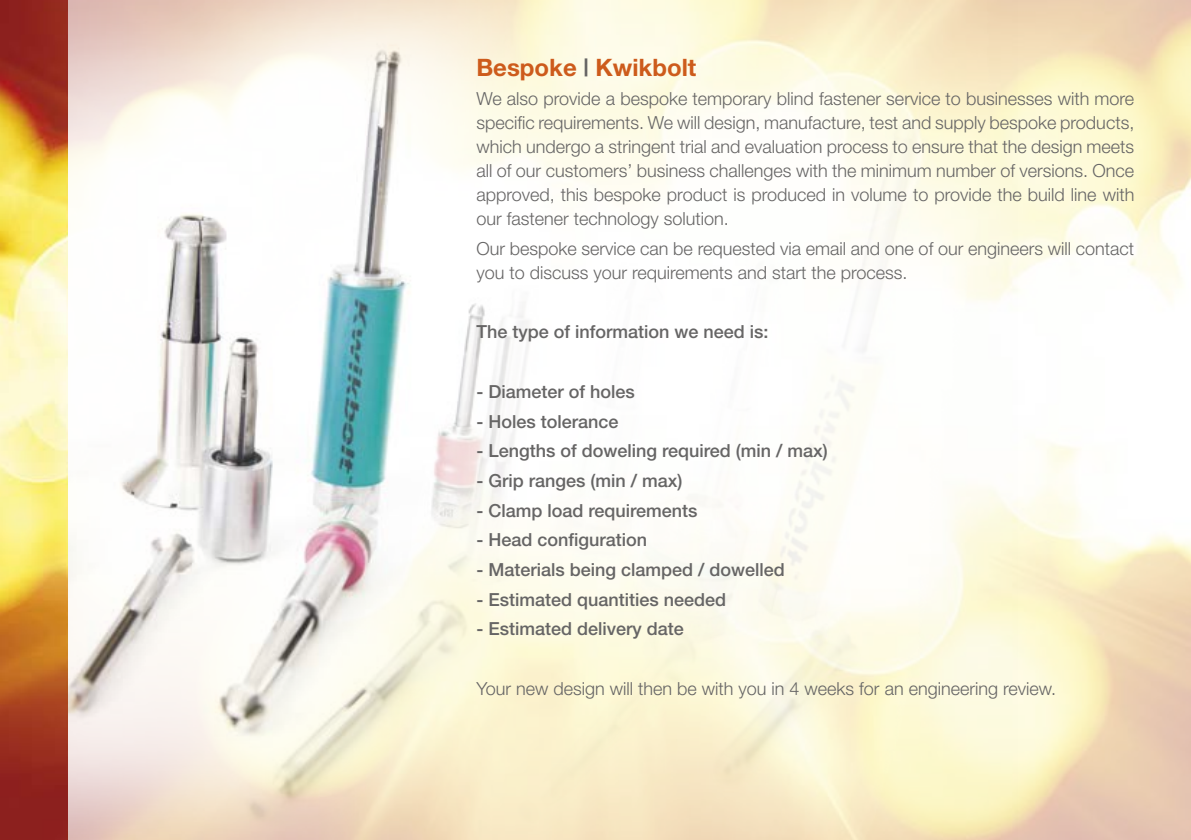
<style>
.page{position:relative;width:1191px;height:840px;background:#fff}
.page>*{position:absolute;margin:0;border:0;box-sizing:border-box;transform-origin:0 0}
.t1{font:700 24px "Helvetica Neue";color:#cd5b1c}
.t2{font:300 18px/24px "Helvetica Neue";color:#666565;text-align:justify}
.t3{font:500 18px "Helvetica Neue";color:#666565}
.s1{color:#666565}
</style>
<div class="page">
<img style="left:0;top:0;width:68px;height:839px">
<svg style="left:1017px;top:0;width:174px;height:839px"></svg>
<img style="left:68px;top:0;width:949px;height:839px">
<h1 class="t1" style="left:476px;top:52px;width:221px">Bespoke <span class="s1">|</span> Kwikbolt</h1>
<p class="t2" style="left:476px;top:86px;width:659px">We also provide a bespoke temporary blind fastener service to businesses with more specific requirements. We will design, manufacture, test and supply bespoke products, which undergo a stringent trial and evaluation process to ensure that the design meets all of our customers’ business challenges with the minimum number of versions. Once approved, this bespoke product is produced in volume to provide the build line with our fastener technology solution.</p>
<p class="t2" style="left:476px;top:236px;width:659px">Our bespoke service can be requested via email and one of our engineers will contact you to discuss your requirements and start the process.</p>
<p class="t3" style="left:476px;top:321px;width:294px">The type of information we need is:</p>
<p class="t3" style="left:476px;top:380px;width:160px">- Diameter of holes</p>
<p class="t3" style="left:476px;top:410px;width:144px">- Holes tolerance</p>
<p class="t3" style="left:476px;top:440px;width:353px">- Lengths of doweling required (min / max)</p>
<p class="t3" style="left:476px;top:469px;width:208px">- Grip ranges (min / max)</p>
<p class="t3" style="left:476px;top:499px;width:223px">- Clamp load requirements</p>
<p class="t3" style="left:476px;top:529px;width:172px">- Head configuration</p>
<p class="t3" style="left:476px;top:558px;width:310px">- Materials being clamped / dowelled</p>
<p class="t3" style="left:476px;top:588px;width:251px">- Estimated quantities needed</p>
<p class="t3" style="left:476px;top:618px;width:209px">- Estimated delivery date</p>
<p class="t2" style="left:476px;top:675px;width:581px">Your new design will then be with you in 4 weeks for an engineering review.</p>
</div>
